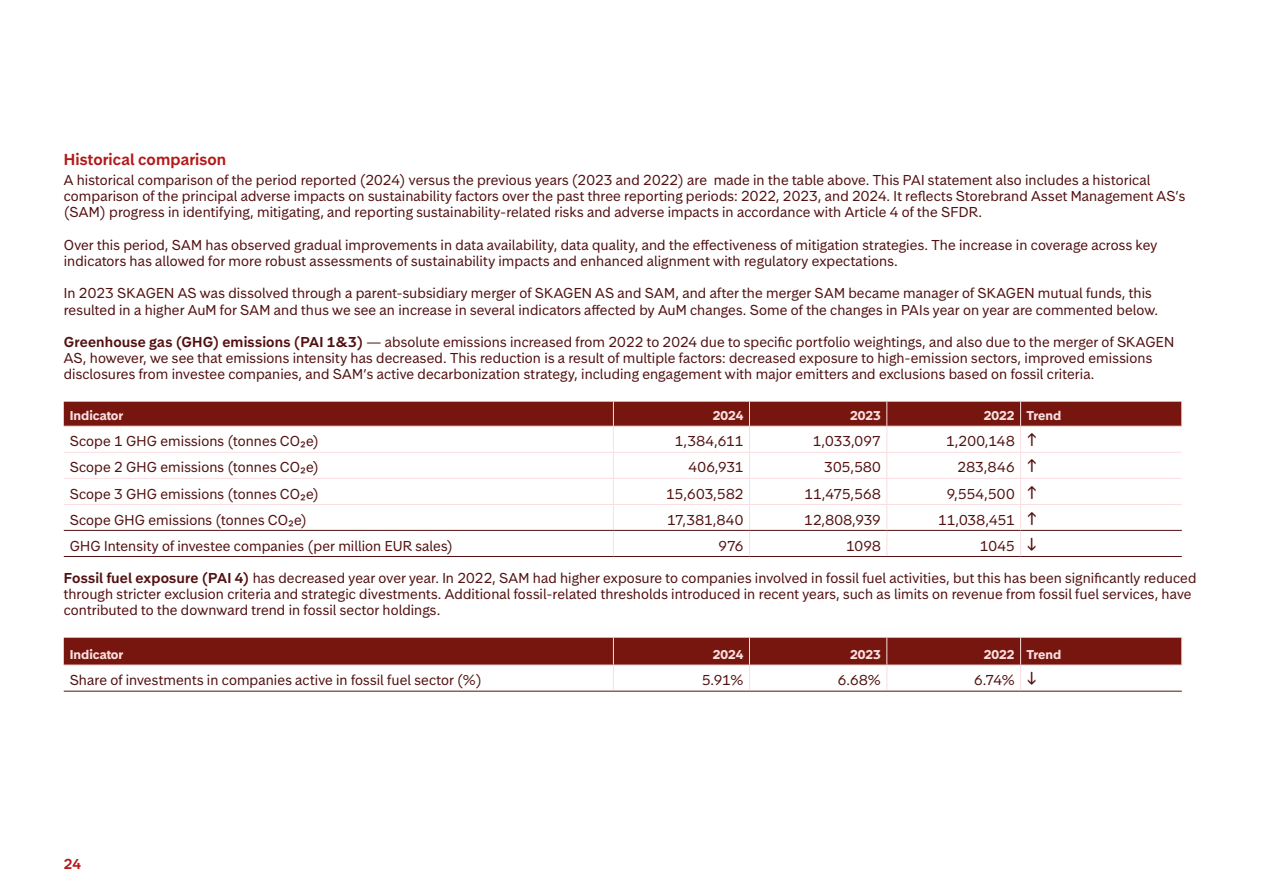
<style>
.page{position:relative;width:1263px;height:893px;background:#fff}
.page>*{position:absolute;margin:0;border:0;box-sizing:border-box;transform-origin:0 0}
.Sub1_body_text_red_-_10pt{font:600 15px "Storebrand Text";letter-spacing:.005em;color:#b31918}
.Body_text_extra_dark_red_-_9pt{font:13.5px/16.2px "Storebrand Text";letter-spacing:.005em;color:#531111}
.Innhold_tekst{font:13.5px "Storebrand Text";letter-spacing:.005em;color:#531111}
.t1{font:600 13.5px "Storebrand Text";color:#b31918}
.Table_header_row_light_red__left__-_8pt{font:700 12px "Storebrand Text";color:#fbdee0}
.s1{font-weight:600}
</style>
<div class="page">
<hr style="left:64px;top:556px;width:549px;height:1px;background:#531111">
<hr style="left:613px;top:556px;width:136px;height:1px;background:#531111">
<hr style="left:749px;top:556px;width:138px;height:1px;background:#531111">
<hr style="left:887px;top:556px;width:133px;height:1px;background:#531111">
<hr style="left:1020px;top:556px;width:162px;height:1px;background:#531111">
<hr style="left:64px;top:691px;width:549px;height:1px;background:#531111">
<hr style="left:613px;top:691px;width:136px;height:1px;background:#531111">
<hr style="left:749px;top:691px;width:138px;height:1px;background:#531111">
<hr style="left:887px;top:691px;width:133px;height:1px;background:#531111">
<hr style="left:1020px;top:691px;width:162px;height:1px;background:#531111">
<svg style="left:64px;top:402px;width:1118px;height:154px"></svg>
<svg style="left:64px;top:638px;width:1118px;height:53px"></svg>
<p class="Sub1_body_text_red_-_10pt" style="left:64px;top:149px;width:164px">Historical comparison</p>
<p class="Body_text_extra_dark_red_-_9pt" style="left:64px;top:172px;width:1123px">A historical comparison of the period reported (2024) versus the previous years (2023 and 2022) are made in the table above. This PAI statement also includes a historical comparison of the principal adverse impacts on sustainability factors over the past three reporting periods: 2022, 2023, and 2024. It reflects Storebrand Asset Management AS’s (SAM) progress in identifying, mitigating, and reporting sustainability-related risks and adverse impacts in accordance with Article 4 of the SFDR.</p>
<p class="Body_text_extra_dark_red_-_9pt" style="left:64px;top:237px;width:1095px">Over this period, SAM has observed gradual improvements in data availability, data quality, and the effectiveness of mitigation strategies. The increase in coverage across key indicators has allowed for more robust assessments of sustainability impacts and enhanced alignment with regulatory expectations.</p>
<p class="Body_text_extra_dark_red_-_9pt" style="left:64px;top:285px;width:1096px">In 2023 SKAGEN AS was dissolved through a parent-subsidiary merger of SKAGEN AS and SAM, and after the merger SAM became manager of SKAGEN mutual funds, this resulted in a higher AuM for SAM and thus we see an increase in several indicators affected by AuM changes. Some of the changes in PAIs year on year are commented below.</p>
<p class="Body_text_extra_dark_red_-_9pt" style="left:64px;top:334px;width:1112px"><span class="s1">Greenhouse gas (GHG) emissions (PAI 1&amp;3)</span> — absolute emissions increased from 2022 to 2024 due to specific portfolio weightings, and also due to the merger of SKAGEN<br>AS, however, we see that emissions intensity has decreased. This reduction is a result of multiple factors: decreased exposure to high-emission sectors, improved emissions disclosures from investee companies, and SAM’s active decarbonization strategy, including engagement with major emitters and exclusions based on fossil criteria.</p>
<p class="Table_header_row_light_red__left__-_8pt" style="left:70px;top:407px;width:55px">Indicator</p>
<p class="Table_header_row_light_red__left__-_8pt" style="left:713px;top:407px;width:32px">2024</p>
<p class="Table_header_row_light_red__left__-_8pt" style="left:850px;top:407px;width:32px">2023</p>
<p class="Table_header_row_light_red__left__-_8pt" style="left:984px;top:407px;width:32px">2022</p>
<p class="Table_header_row_light_red__left__-_8pt" style="left:1026px;top:407px;width:36px">Trend</p>
<p class="Body_text_extra_dark_red_-_9pt" style="left:70px;top:433px;width:251px">Scope 1 GHG emissions (tonnes CO₂e)</p>
<p class="Body_text_extra_dark_red_-_9pt" style="left:675px;top:433px;width:70px">1,384,611</p>
<p class="Body_text_extra_dark_red_-_9pt" style="left:813px;top:433px;width:70px">1,033,097</p>
<p class="Body_text_extra_dark_red_-_9pt" style="left:946px;top:433px;width:70px">1,200,148</p>
<p class="Body_text_extra_dark_red_-_9pt" style="left:70px;top:459px;width:251px">Scope 2 GHG emissions (tonnes CO₂e)</p>
<p class="Body_text_extra_dark_red_-_9pt" style="left:688px;top:459px;width:57px">406,931</p>
<p class="Body_text_extra_dark_red_-_9pt" style="left:824px;top:459px;width:58px">305,580</p>
<p class="Body_text_extra_dark_red_-_9pt" style="left:958px;top:459px;width:59px">283,846</p>
<p class="Body_text_extra_dark_red_-_9pt" style="left:70px;top:485px;width:251px">Scope 3 GHG emissions (tonnes CO₂e)</p>
<p class="Body_text_extra_dark_red_-_9pt" style="left:666px;top:485px;width:79px">15,603,582</p>
<p class="Body_text_extra_dark_red_-_9pt" style="left:804px;top:485px;width:78px">11,475,568</p>
<p class="Body_text_extra_dark_red_-_9pt" style="left:947px;top:485px;width:69px">9,554,500</p>
<p class="Body_text_extra_dark_red_-_9pt" style="left:70px;top:511px;width:239px">Scope GHG emissions (tonnes CO₂e)</p>
<p class="Body_text_extra_dark_red_-_9pt" style="left:667px;top:511px;width:78px">17,381,840</p>
<p class="Body_text_extra_dark_red_-_9pt" style="left:804px;top:511px;width:78px">12,808,939</p>
<p class="Body_text_extra_dark_red_-_9pt" style="left:938px;top:511px;width:78px">11,038,451</p>
<p class="Innhold_tekst" style="left:70px;top:536px;width:385px">GHG Intensity of investee companies (per million EUR sales)</p>
<p class="Body_text_extra_dark_red_-_9pt" style="left:718px;top:537px;width:27px">976</p>
<p class="Body_text_extra_dark_red_-_9pt" style="left:846px;top:537px;width:36px">1098</p>
<p class="Body_text_extra_dark_red_-_9pt" style="left:980px;top:537px;width:36px">1045</p>
<p class="Body_text_extra_dark_red_-_9pt" style="left:64px;top:570px;width:1134px"><span class="s1">Fossil fuel exposure (PAI 4)</span> has decreased year over year. In 2022, SAM had higher exposure to companies involved in fossil fuel activities, but this has been significantly reduced through stricter exclusion criteria and strategic divestments. Additional fossil-related thresholds introduced in recent years, such as limits on revenue from fossil fuel services, have contributed to the downward trend in fossil sector holdings.</p>
<p class="Table_header_row_light_red__left__-_8pt" style="left:70px;top:646px;width:55px">Indicator</p>
<p class="Table_header_row_light_red__left__-_8pt" style="left:713px;top:646px;width:32px">2024</p>
<p class="Table_header_row_light_red__left__-_8pt" style="left:850px;top:646px;width:32px">2023</p>
<p class="Table_header_row_light_red__left__-_8pt" style="left:984px;top:646px;width:32px">2022</p>
<p class="Table_header_row_light_red__left__-_8pt" style="left:1026px;top:646px;width:36px">Trend</p>
<p class="Body_text_extra_dark_red_-_9pt" style="left:70px;top:672px;width:414px">Share of investments in companies active in fossil fuel sector (%)</p>
<p class="Body_text_extra_dark_red_-_9pt" style="left:702px;top:672px;width:43px">5.91%</p>
<p class="Body_text_extra_dark_red_-_9pt" style="left:838px;top:672px;width:45px">6.68%</p>
<p class="Body_text_extra_dark_red_-_9pt" style="left:974px;top:672px;width:42px">6.74%</p>
<p class="t1" style="left:64px;top:855px;width:19px">24</p>
</div>
